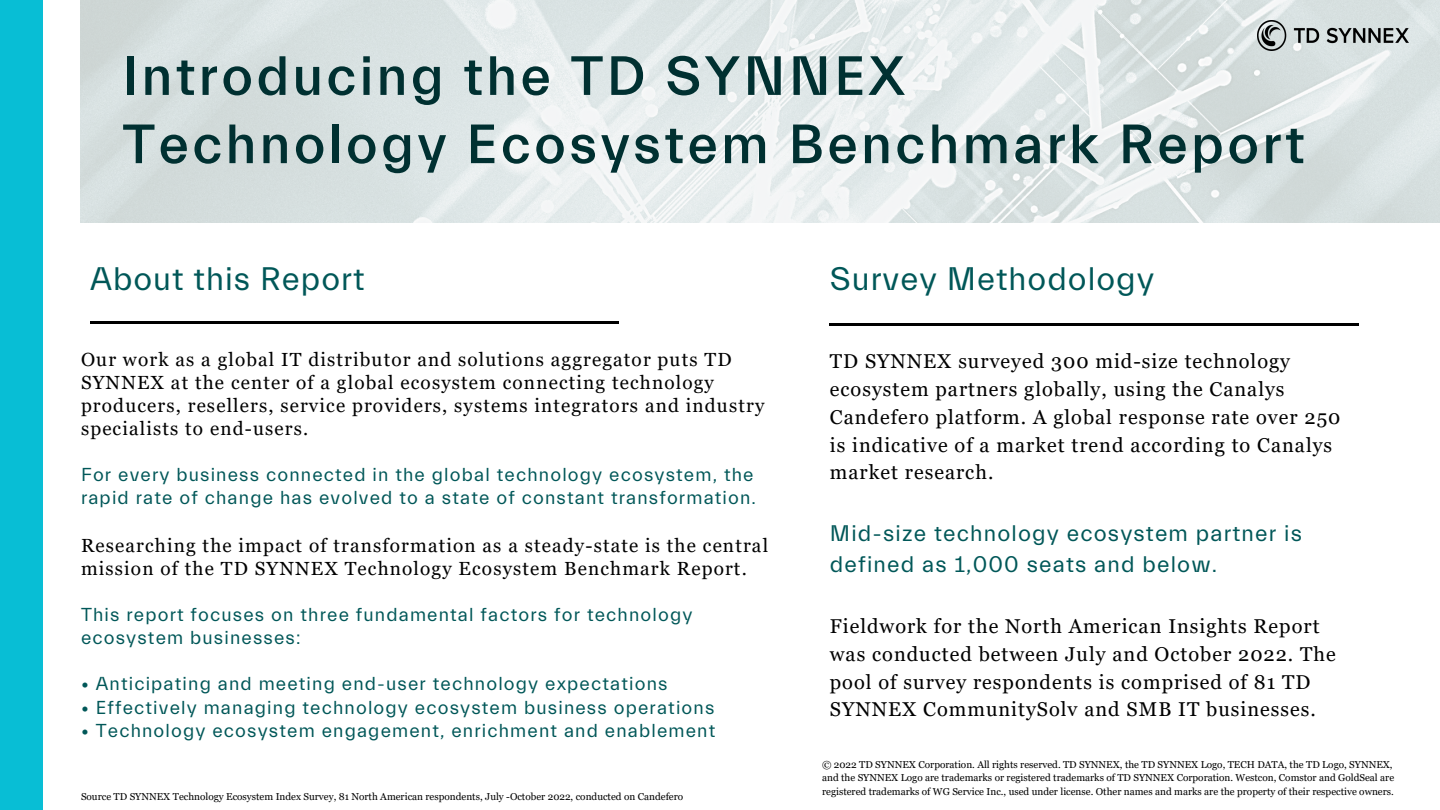
<style>
.page{position:relative;width:1440px;height:810px;background:#fff}
.page>*{position:absolute;margin:0;border:0;box-sizing:border-box;transform-origin:0 0}
.t1{font:500 56px/68.2px "Everett";letter-spacing:.06em;color:#003031}
.t2{font:33px "Everett";letter-spacing:.03em;color:#005758}
.t3{font:22.9px/31.5px "Everett";letter-spacing:.05em;color:#005758}
.t4{font:20px/27.8px "Georgia";letter-spacing:.05em;color:#000}
.t5{font:19px/23.2px "Everett";letter-spacing:.06em;color:#005758}
.t6{font:19px/23.2px "Georgia";letter-spacing:.06em;color:#000}
.t7{font:10px/13.5px "Georgia";color:#000}
</style>
<div class="page">
<img style="left:81px;top:0;width:1359px;height:223px">
<div style="left:0;top:0;width:43px;height:810px;background:#08bed5"></div>
<hr style="left:830px;top:323px;width:529px;height:3px;background:#000">
<hr style="left:90px;top:321px;width:529px;height:3px;background:#000">
<img style="left:1257px;top:21px;width:152px;height:29px">
<h1 class="t1" style="left:123px;top:43px;width:1184px">Introducing the TD SYNNEX<br>Technology Ecosystem Benchmark Report</h1>
<h2 class="t2" style="left:90px;top:260px;width:276px">About this Report</h2>
<p class="t6" style="left:81px;top:347px;width:685px">Our work as a global IT distributor and solutions aggregator puts TD SYNNEX at the center of a global ecosystem connecting technology producers, resellers, service providers, systems integrators and industry specialists to end-users.</p>
<h3 class="t5" style="left:81px;top:464px;width:677px">For every business connected in the global technology ecosystem, the rapid rate of change has evolved to a state of constant transformation.</h3>
<h3 class="t6" style="left:81px;top:533px;width:689px">Researching the impact of transformation as a steady-state is the central mission of the TD SYNNEX Technology Ecosystem Benchmark Report.</h3>
<h3 class="t5" style="left:81px;top:603px;width:613px">This report focuses on three fundamental factors for technology ecosystem businesses:</h3>
<h3 class="t5" style="left:81px;top:673px;width:588px">• Anticipating and meeting end-user technology expectations</h3>
<h3 class="t5" style="left:81px;top:696px;width:635px">• Effectively managing technology ecosystem business operations</h3>
<h3 class="t5" style="left:81px;top:719px;width:636px">• Technology ecosystem engagement, enrichment and enablement</h3>
<p class="t7" style="left:81px;top:790px;width:604px">Source TD SYNNEX Technology Ecosystem Index Survey, 81 North American respondents, July -October 2022, conducted on Candefero</p>
<h2 class="t2" style="left:830px;top:260px;width:326px">Survey Methodology</h2>
<h3 class="t4" style="left:830px;top:347px;width:512px">TD SYNNEX surveyed 300 mid-size technology ecosystem partners globally, using the Canalys Candefero platform. A global response rate over 250 is indicative of a market trend according to Canalys market research.</h3>
<h3 class="t3" style="left:830px;top:518px;width:474px">Mid-size technology ecosystem partner is defined as 1,000 seats and below.</h3>
<h3 class="t4" style="left:830px;top:612px;width:507px">Fieldwork for the North American Insights Report was conducted between July and October 2022. The pool of survey respondents is comprised of 81 TD SYNNEX CommunitySolv and SMB IT businesses.</h3>
<p class="t7" style="left:822px;top:757px;width:574px">© 2022 TD SYNNEX Corporation. All rights reserved. TD SYNNEX, the TD SYNNEX Logo, TECH DATA, the TD Logo, SYNNEX, and the SYNNEX Logo are trademarks or registered trademarks of TD SYNNEX Corporation. Westcon, Comstor and GoldSeal are registered trademarks of WG Service Inc., used under license. Other names and marks are the property of their respective owners.</p>
</div>
